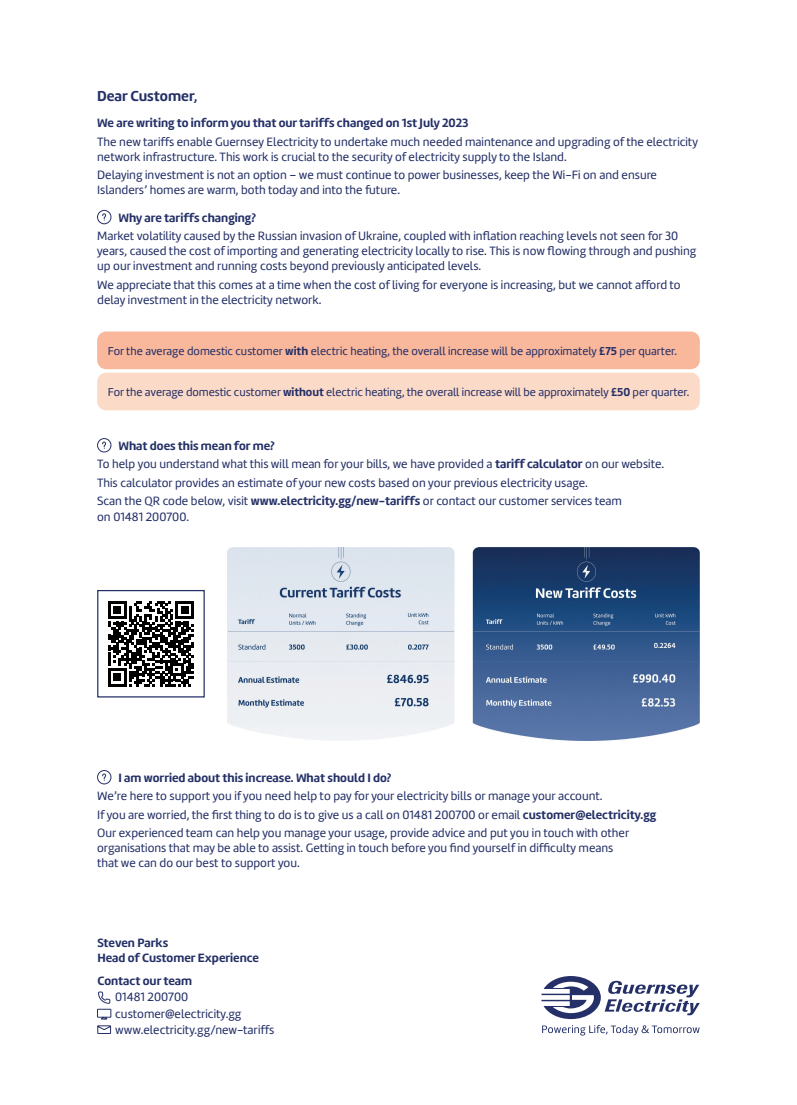
<style>
.page{position:relative;width:797px;height:1105px;background:#fff}
.page>*{position:absolute;margin:0;border:0;box-sizing:border-box;transform-origin:0 0}
.t1{font:700 15px "Amelia";color:#243067}
.t2{font:12.5px/15px "Amelia";color:#243067}
.t3{font:700 12.5px/15px "Amelia";color:#243067}
.t4{font:11.88px "Amelia";letter-spacing:-.005em;color:#243067}
.s1{font-weight:700}
</style>
<div class="page">
<div style="left:97px;top:210px;width:15px;height:14px;border:1px solid #243067;border-radius:50%"></div>
<svg style="left:102px;top:213px;width:4px;height:8px"></svg>
<div style="left:97px;top:438px;width:15px;height:15px;border:1px solid #243067;border-radius:50%"></div>
<svg style="left:102px;top:441px;width:4px;height:8px"></svg>
<div style="left:97px;top:770px;width:15px;height:14px;border:1px solid #243067;border-radius:50%"></div>
<svg style="left:102px;top:773px;width:4px;height:8px"></svg>
<svg style="left:541px;top:976px;width:158px;height:43px"></svg>
<svg style="left:542px;top:1025px;width:157px;height:10px"></svg>
<svg style="left:97px;top:991px;width:14px;height:43px"></svg>
<div style="left:97px;top:373px;width:602px;height:37px;background:#fcdac8;border-radius:9px"></div>
<div style="left:97px;top:332px;width:602px;height:37px;background:#f9b79b;border-radius:9px"></div>
<img style="left:472px;top:547px;width:227px;height:193px">
<img style="left:228px;top:547px;width:227px;height:193px">
<svg style="left:108px;top:601px;width:86px;height:85px"></svg>
<div style="left:97px;top:590px;width:108px;height:107px;border:1px solid #243067"></div>
<p class="t1" style="left:97px;top:87px;width:102px">Dear Customer,</p>
<p class="t3" style="left:97px;top:116px;width:373px">We are writing to inform you that our tariffs changed on 1st July 2023</p>
<p class="t2" style="left:97px;top:134px;width:602px">The new tariffs enable Guernsey Electricity to undertake much needed maintenance and upgrading of the electricity network infrastructure. This work is crucial to the security of electricity supply to the Island.</p>
<p class="t2" style="left:97px;top:168px;width:561px">Delaying investment is not an option – we must continue to power businesses, keep the Wi-Fi on and ensure<br>Islanders’ homes are warm, both today and into the future.</p>
<p class="t3" style="left:118px;top:210px;width:139px">Why are tariffs changing?</p>
<p class="t2" style="left:97px;top:229px;width:600px">Market volatility caused by the Russian invasion of Ukraine, coupled with inflation reaching levels not seen for 30 years, caused the cost of importing and generating electricity locally to rise. This is now flowing through and pushing up our investment and running costs beyond previously anticipated levels.</p>
<p class="t2" style="left:97px;top:277px;width:585px">We appreciate that this comes at a time when the cost of living for everyone is increasing, but we cannot afford to delay investment in the electricity network.</p>
<p class="t4" style="left:108px;top:344px;width:571px">For the average domestic customer <span class="s1">with</span> electric heating, the overall increase will be approximately <span class="s1">£75</span> per quarter.</p>
<p class="t4" style="left:108px;top:385px;width:583px">For the average domestic customer <span class="s1">without</span> electric heating, the overall increase will be approximately <span class="s1">£50</span> per quarter.</p>
<p class="t2" style="left:97px;top:436px;width:568px;line-height:18.5px;text-indent:21px"><span class="s1">What does this mean for me?<br></span>To help you understand what this will mean for your bills, we have provided a <span class="s1">tariff calculator</span> on our website.<br>This calculator provides an estimate of your new costs based on your previous electricity usage.<br>Scan the QR code below, visit <span class="s1">www.electricity.gg/new-tariffs</span> or contact our customer services team</p>
<p class="t2" style="left:97px;top:509px;width:93px">on 01481 200700.</p>
<p class="t3" style="left:118px;top:770px;width:274px">I am worried about this increase. What should I do?</p>
<p class="t2" style="left:97px;top:787px;width:560px;line-height:18.5px">We’re here to support you if you need help to pay for your electricity bills or manage your account.<br>If you are worried, the first thing to do is to give us a call on 01481 200700 or email <span class="s1">customer@electricity.gg<br></span>Our experienced team can help you manage your usage, provide advice and put you in touch with other</p>
<p class="t2" style="left:97px;top:841px;width:517px">organisations that may be able to assist. Getting in touch before you find yourself in difficulty means that we can do our best to support you.</p>
<p class="t3" style="left:97px;top:935px;width:163px">Steven Parks<br>Head of Customer Experience</p>
<p class="t3" style="left:97px;top:973px;width:96px">Contact our team</p>
<p class="t2" style="left:115px;top:989px;width:160px;line-height:16.2px">01481 200700 customer@electricity.gg www.electricity.gg/new-tariffs</p>
</div>
